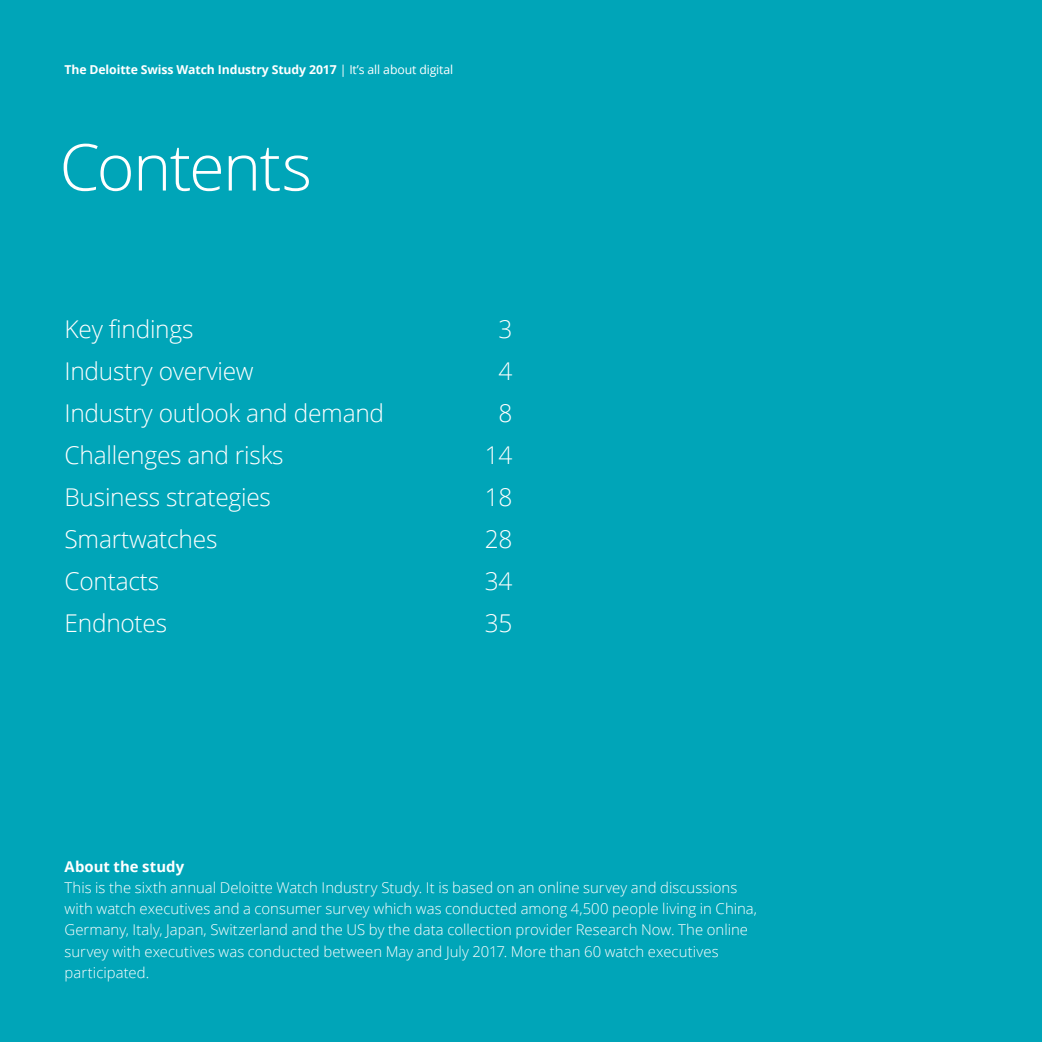
<style>
.page{position:relative;width:1042px;height:1042px;background:#00a5b8}
.page>*{position:absolute;margin:0;border:0;box-sizing:border-box;transform-origin:0 0}
.t1{font:300 64.75px "Open Sans";letter-spacing:-.025em;color:#fff}
.t2{font:300 24.5px "Open Sans";letter-spacing:-.01em;color:#fff}
.t3{font:300 14.88px/21px "Open Sans";letter-spacing:.005em;color:#fff}
.t4{font:700 14.88px "Open Sans";letter-spacing:.005em;color:#fff}
.t5{font:700 12.25px "Open Sans";letter-spacing:-.01em;color:#fff}
.s1{font-weight:400}
</style>
<div class="page">
<hr style="left:1041px;top:0;width:1px;height:1042px;background:#000">
<p class="t5" style="left:64px;top:61px;width:390px">The Deloitte Swiss Watch Industry Study 2017 <span class="s1">| It’s all about digital</span></p>
<h1 class="t1" style="left:60px;top:123px;width:254px">Contents</h1>
<h2 class="t2" style="left:64px;top:312px;width:130px">Key findings</h2>
<h2 class="t2" style="left:499px;top:312px;width:15px">3</h2>
<h2 class="t2" style="left:64px;top:354px;width:191px">Industry overview</h2>
<h2 class="t2" style="left:499px;top:354px;width:15px">4</h2>
<h2 class="t2" style="left:64px;top:396px;width:321px">Industry outlook and demand</h2>
<h2 class="t2" style="left:499px;top:396px;width:15px">8</h2>
<h2 class="t2" style="left:64px;top:438px;width:221px">Challenges and risks</h2>
<h2 class="t2" style="left:485px;top:438px;width:29px">14</h2>
<h2 class="t2" style="left:64px;top:480px;width:208px">Business strategies</h2>
<h2 class="t2" style="left:485px;top:480px;width:29px">18</h2>
<h2 class="t2" style="left:64px;top:522px;width:154px">Smartwatches</h2>
<h2 class="t2" style="left:485px;top:522px;width:29px">28</h2>
<h2 class="t2" style="left:64px;top:564px;width:96px">Contacts</h2>
<h2 class="t2" style="left:485px;top:564px;width:29px">34</h2>
<h2 class="t2" style="left:64px;top:606px;width:104px">Endnotes</h2>
<h2 class="t2" style="left:485px;top:606px;width:29px">35</h2>
<p class="t4" style="left:64px;top:856px;width:121px">About the study</p>
<p class="t3" style="left:64px;top:877px;width:694px">This is the sixth annual Deloitte Watch Industry Study. It is based on an online survey and discussions with watch executives and a consumer survey which was conducted among 4,500 people living in China, Germany, Italy, Japan, Switzerland and the US by the data collection provider Research Now. The online survey with executives was conducted between May and July 2017. More than 60 watch executives participated.</p>
</div>
